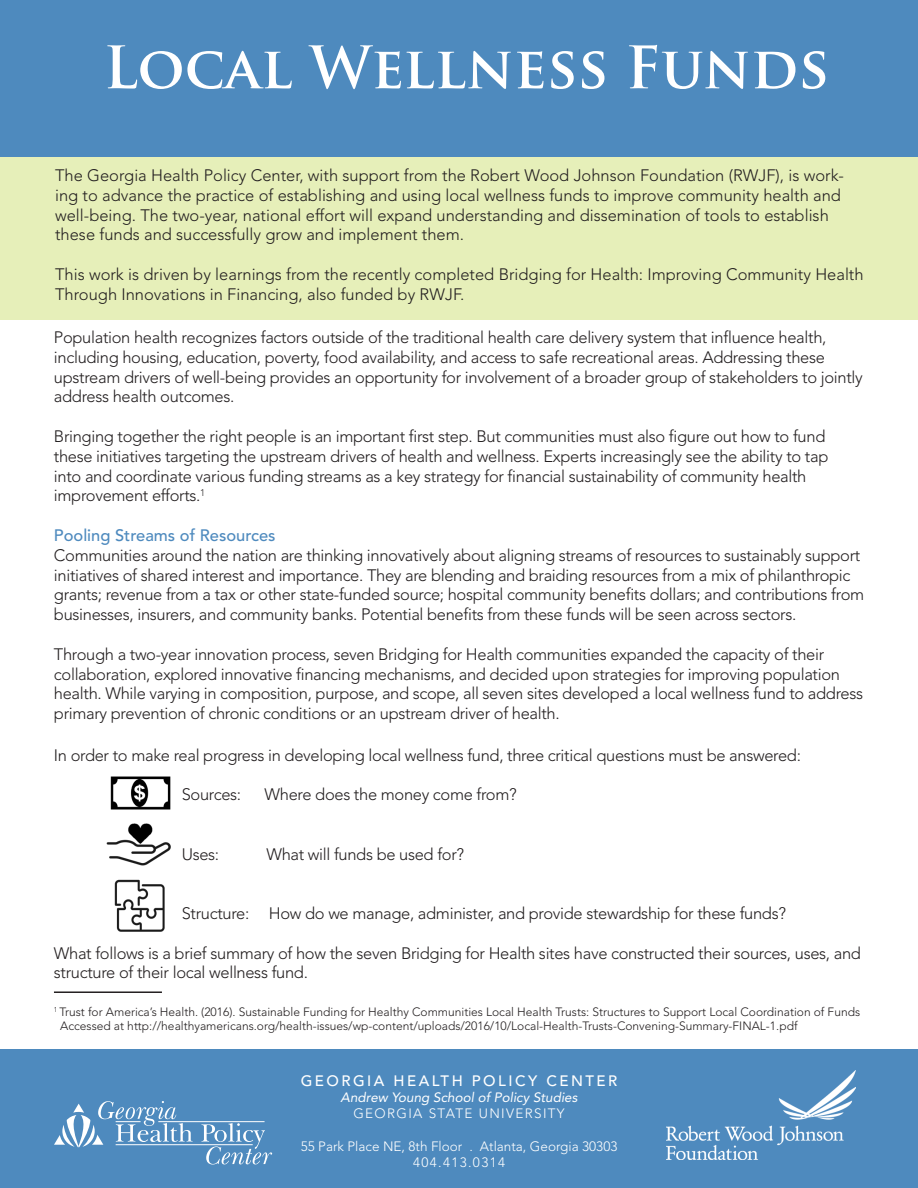
<style>
.page{position:relative;width:918px;height:1188px;background:#fff}
.page>*{position:absolute;margin:0;border:0;box-sizing:border-box;transform-origin:0 0}
.t1{font:700 57px "Trajan Pro";color:#fff}
.t2{font:300 16.5px/19.8px "Avenir LT Std";letter-spacing:-.02em;color:#231f20}
.t3{font:300 16.5px/19.8px "Avenir LT Std";color:#231f20}
.t4{font:500 16.5px "Avenir LT Std";color:#4e8abe}
.t5{font:500 15px "Avenir LT Std";letter-spacing:.165em;color:#fff}
.t6{font:300 13.5px/16.2px "Avenir LT Std";color:#fff;text-align:center}
.t7{font:italic 13.5px "Avenir LT Std";color:#fff}
.t8{font:300 13.5px "Avenir LT Std";letter-spacing:.1em;color:#fff}
.t9{font:300 12px "Avenir LT Std";color:#231f20}
</style>
<div class="page">
<hr style="left:54px;top:991px;width:108px;height:2px;background:#231f20">
<div style="left:0;top:157px;width:918px;height:163px;background:#e6efb9"></div>
<div style="left:0;top:0;width:918px;height:157px;background:#4e8abe"></div>
<div style="left:0;top:1050px;width:918px;height:138px;background:#4e8abe"></div>
<img style="left:666px;top:1070px;width:189px;height:89px">
<svg style="left:201px;top:1123px;width:71px;height:42px"></svg>
<svg style="left:54px;top:1101px;width:139px;height:47px"></svg>
<hr style="left:158px;top:1121px;width:107px;height:1px;background:#fff">
<hr style="left:116px;top:1144px;width:137px;height:1px;background:#fff">
<img style="left:110px;top:776px;width:61px;height:34px">
<img style="left:128px;top:823px;width:25px;height:7px">
<img style="left:106px;top:830px;width:65px;height:36px">
<img style="left:114px;top:879px;width:51px;height:53px">
<p class="t1" style="left:103px;top:32px;width:727px">Local Wellness Funds</p>
<p class="t3" style="left:55px;top:165px;width:790px">The Georgia Health Policy Center, with support from the Robert Wood Johnson Foundation (RWJF), is work&shy;ing to advance the practice of establishing and using local wellness funds to improve community health and well-being. The two-year, national effort will expand understanding and dissemination of tools to establish these funds and successfully grow and implement them.</p>
<p class="t3" style="left:55px;top:264px;width:810px">This work is driven by learnings from the recently completed Bridging for Health: Improving Community Health<br>Through Innovations in Financing, also funded by RWJF.</p>
<p class="t2" style="left:54px;top:327px;width:810px">Population health recognizes factors outside of the traditional health care delivery system that influence health, including housing, education, poverty, food availability, and access to safe recreational areas. Addressing these upstream drivers of well-being provides an opportunity for involvement of a broader group of stakeholders to jointly address health outcomes.</p>
<p class="t2" style="left:54px;top:426px;width:776px">Bringing together the right people is an important first step. But communities must also figure out how to fund these initiatives targeting the upstream drivers of health and wellness. Experts increasingly see the ability to tap into and coordinate various funding streams as a key strategy for financial sustainability of community health improvement efforts.<sup>1</sup></p>
<p class="t4" style="left:54px;top:526px;width:223px">Pooling Streams of Resources</p>
<p class="t2" style="left:54px;top:545px;width:812px">Communities around the nation are thinking innovatively about aligning streams of resources to sustainably support initiatives of shared interest and importance. They are blending and braiding resources from a mix of philanthropic grants; revenue from a tax or other state-funded source; hospital community benefits dollars; and contributions from businesses, insurers, and community banks. Potential benefits from these funds will be seen across sectors.</p>
<p class="t2" style="left:54px;top:644px;width:811px">Through a two-year innovation process, seven Bridging for Health communities expanded the capacity of their collaboration, explored innovative financing mechanisms, and decided upon strategies for improving population health. While varying in composition, purpose, and scope, all seven sites developed a local wellness fund to address primary prevention of chronic conditions or an upstream driver of health.</p>
<p class="t2" style="left:54px;top:745px;width:749px">In order to make real progress in developing local wellness fund, three critical questions must be answered:</p>
<p class="t2" style="left:182px;top:785px;width:61px">Sources:</p>
<p class="t2" style="left:265px;top:785px;width:254px">Where does the money come from?</p>
<p class="t2" style="left:182px;top:844px;width:39px">Uses:</p>
<p class="t2" style="left:266px;top:844px;width:199px">What will funds be used for?</p>
<p class="t2" style="left:182px;top:903px;width:606px">Structure: How do we manage, administer, and provide stewardship for these funds?</p>
<p class="t2" style="left:54px;top:943px;width:809px">What follows is a brief summary of how the seven Bridging for Health sites have constructed their sources, uses, and structure of their local wellness fund.</p>
<p class="t9" style="left:54px;top:1005px;width:808px"><sup>1</sup> Trust for America’s Health. (2016). Sustainable Funding for Healthy Communities Local Health Trusts: Structures to Support Local Coordination of Funds</p>
<p class="t9" style="left:60px;top:1019px;width:739px">Accessed at http://healthyamericans.org/health-issues/wp-content/uploads/2016/10/Local-Health-Trusts-Convening-Summary-FINAL-1.pdf</p>
<p class="t5" style="left:301px;top:1072px;width:318px">GEORGIA HEALTH POLICY CENTER</p>
<p class="t7" style="left:341px;top:1090px;width:238px">Andrew Young School of Policy Studies</p>
<p class="t8" style="left:353px;top:1106px;width:213px">GEORGIA STATE UNIVERSITY</p>
<p class="t6" style="left:301px;top:1138px;width:318px">55 Park Place NE, 8th Floor . Atlanta, Georgia 30303<br>404.413.0314</p>
</div>
